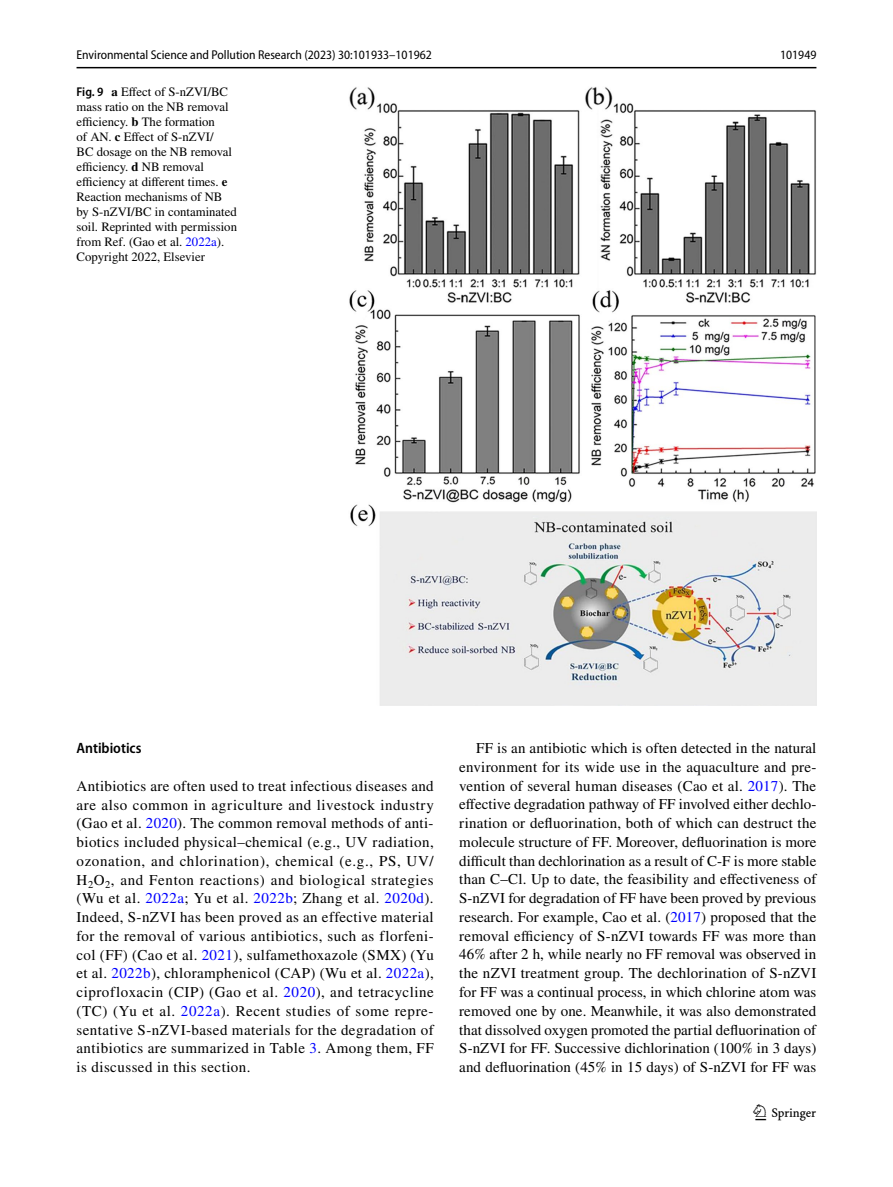
<style>
.page{position:relative;width:893px;height:1187px;background:#fff}
.page>*{position:absolute;margin:0;border:0;box-sizing:border-box;transform-origin:0 0}
.t1{font:22.5px "Springnew Regular 3";color:#000}
.t2{font:15px/18.8px "STIX";letter-spacing:.015em;color:#000;text-align:justify}
.t3{font:600 semi-condensed 15px "Myriad Pro";color:#000}
.t4{font:12.75px/15px "STIX";color:#000}
.t5{font:semi-condensed 12.75px "Myriad Pro";color:#000}
.s1{font-family:"Myriad Pro";font-weight:600;font-stretch:semi-condensed}
.s2{font-weight:700}
.s3{color:#00f}
</style>
<div class="page">
<hr style="left:77px;top:67px;width:739px;height:1px;background:#000">
<img style="left:349px;top:87px;width:467px;height:618px">
<p class="t5" style="left:77px;top:48px;width:357px">Environmental Science and Pollution Research (2023) 30:101933–101962</p>
<p class="t5" style="left:780px;top:48px;width:38px">101949</p>
<p class="t4" style="left:77px;top:85px;width:162px"><span class="s1">Fig. 9</span> <span class="s2">a</span> Effect of S-nZVI/BC mass ratio on the NB removal efficiency. <span class="s2">b</span> The formation<br>of AN. <span class="s2">c</span> Effect of S-nZVI/<br>BC dosage on the NB removal efficiency. <span class="s2">d</span> NB removal efficiency at different times. <span class="s2">e<br></span>Reaction mechanisms of NB by S-nZVI/BC in contaminated soil. Reprinted with permission from Ref. (Gao et al. <span class="s3">2022a</span>).<br>Copyright 2022, Elsevier</p>
<p class="t3" style="left:77px;top:740px;width:67px">Antibiotics</p>
<p class="t2" style="left:77px;top:777px;width:359px">Antibiotics are often used to treat infectious diseases and are also common in agriculture and livestock industry (Gao et al. <span class="s3">2020</span>). The common removal methods of anti&shy;biotics included physical–chemical (e.g., UV radiation, ozonation, and chlorination), chemical (e.g., PS, UV/ H<sub>2</sub>O<sub>2</sub>, and Fenton reactions) and biological strategies (Wu et al. <span class="s3">2022a</span>; Yu et al. <span class="s3">2022b</span>; Zhang et al. <span class="s3">2020d</span>).<br>Indeed, S-nZVI has been proved as an effective material for the removal of various antibiotics, such as florfeni&shy;col (FF) (Cao et al. <span class="s3">2021</span>), sulfamethoxazole (SMX) (Yu et al. <span class="s3">2022b</span>), chloramphenicol (CAP) (Wu et al. <span class="s3">2022a</span>), ciprofloxacin (CIP) (Gao et al. <span class="s3">2020</span>), and tetracycline (TC) (Yu et al. <span class="s3">2022a</span>). Recent studies of some repre&shy;sentative S-nZVI-based materials for the degradation of antibiotics are summarized in Table <span class="s3">3</span>. Among them, FF is discussed in this section.</p>
<p class="t2" style="left:459px;top:739px;width:359px;text-indent:17px">FF is an antibiotic which is often detected in the natural environment for its wide use in the aquaculture and pre&shy;vention of several human diseases (Cao et al. <span class="s3">2017</span>). The effective degradation pathway of FF involved either dechlo&shy;rination or defluorination, both of which can destruct the molecule structure of FF. Moreover, defluorination is more difficult than dechlorination as a result of C-F is more stable than C–Cl. Up to date, the feasibility and effectiveness of S-nZVI for degradation of FF have been proved by previous research. For example, Cao et al. (<span class="s3">2017</span>) proposed that the removal efficiency of S-nZVI towards FF was more than 46% after 2 h, while nearly no FF removal was observed in the nZVI treatment group. The dechlorination of S-nZVI for FF was a continual process, in which chlorine atom was removed one by one. Meanwhile, it was also demonstrated that dissolved oxygen promoted the partial defluorination of S-nZVI for FF. Successive dichlorination (100% in 3 days) and defluorination (45% in 15 days) of S-nZVI for FF was</p>
<h1 class="t1" style="left:755px;top:1104px;width:62px">1 3</h1>
</div>
